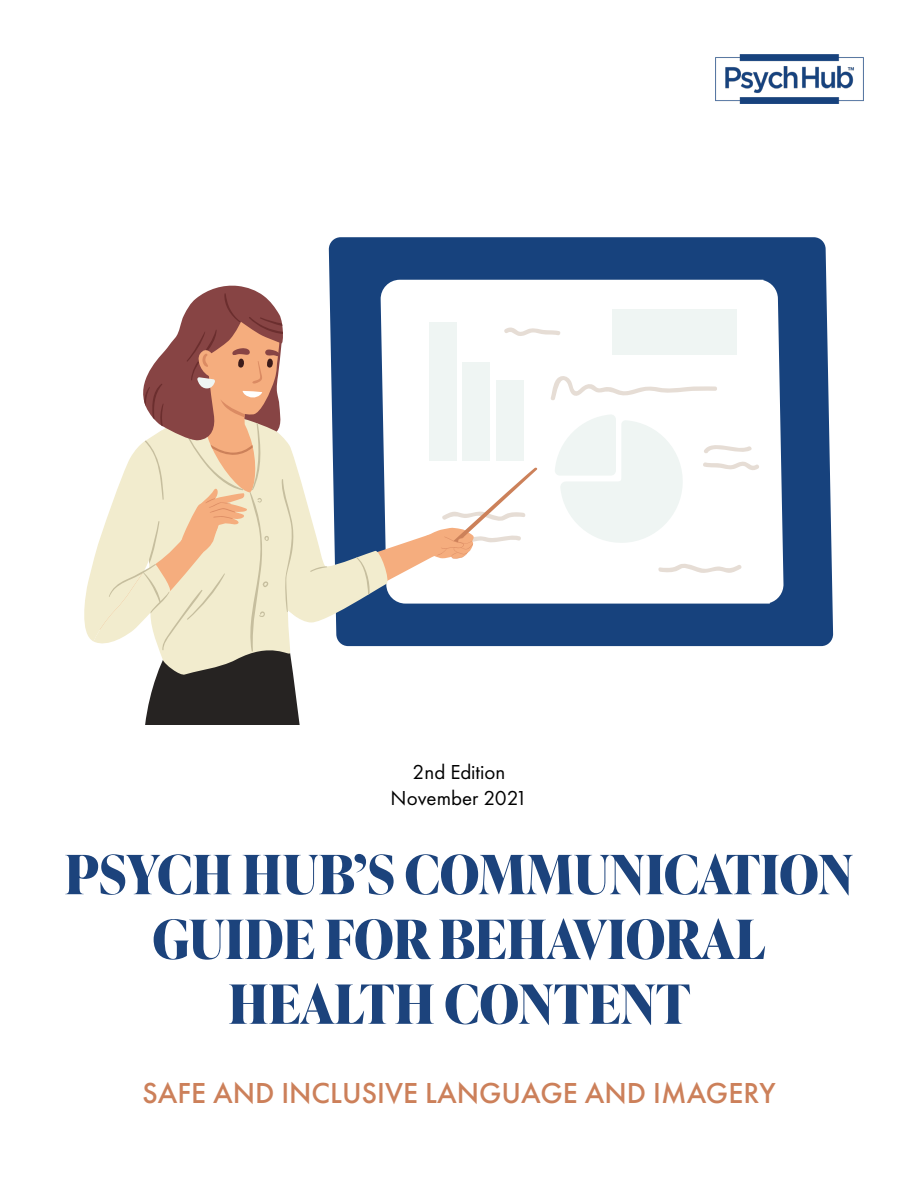
<style>
.page{position:relative;width:918px;height:1188px;background:#fff}
.page>*{position:absolute;margin:0;border:0;box-sizing:border-box;transform-origin:0 0}
.t1{font:700 54px/64.8px "Ivy Presto Display";color:#1c437c;text-align:center}
.t2{font:500 30px "Futura PT";color:#cc805a}
.t3{font:21px/25.2px "Futura PT";color:#000;text-align:center}
</style>
<div class="page">
<img style="left:716px;top:54px;width:148px;height:49px">
<div style="left:329px;top:237px;width:504px;height:409px;background:#17427d"></div>
<svg style="left:760px;top:280px;width:24px;height:324px"></svg>
<svg style="left:84px;top:272px;width:676px;height:452px"></svg>
<p class="t3" style="left:391px;top:760px;width:138px">2nd Edition<br>November 2021</p>
<p class="t1" style="left:65px;top:841px;width:790px">PSYCH HUB’S COMMUNICATION<br>GUIDE FOR BEHAVIORAL<br>HEALTH CONTENT</p>
<p class="t2" style="left:142px;top:1075px;width:635px">SAFE AND INCLUSIVE LANGUAGE AND IMAGERY</p>
</div>
